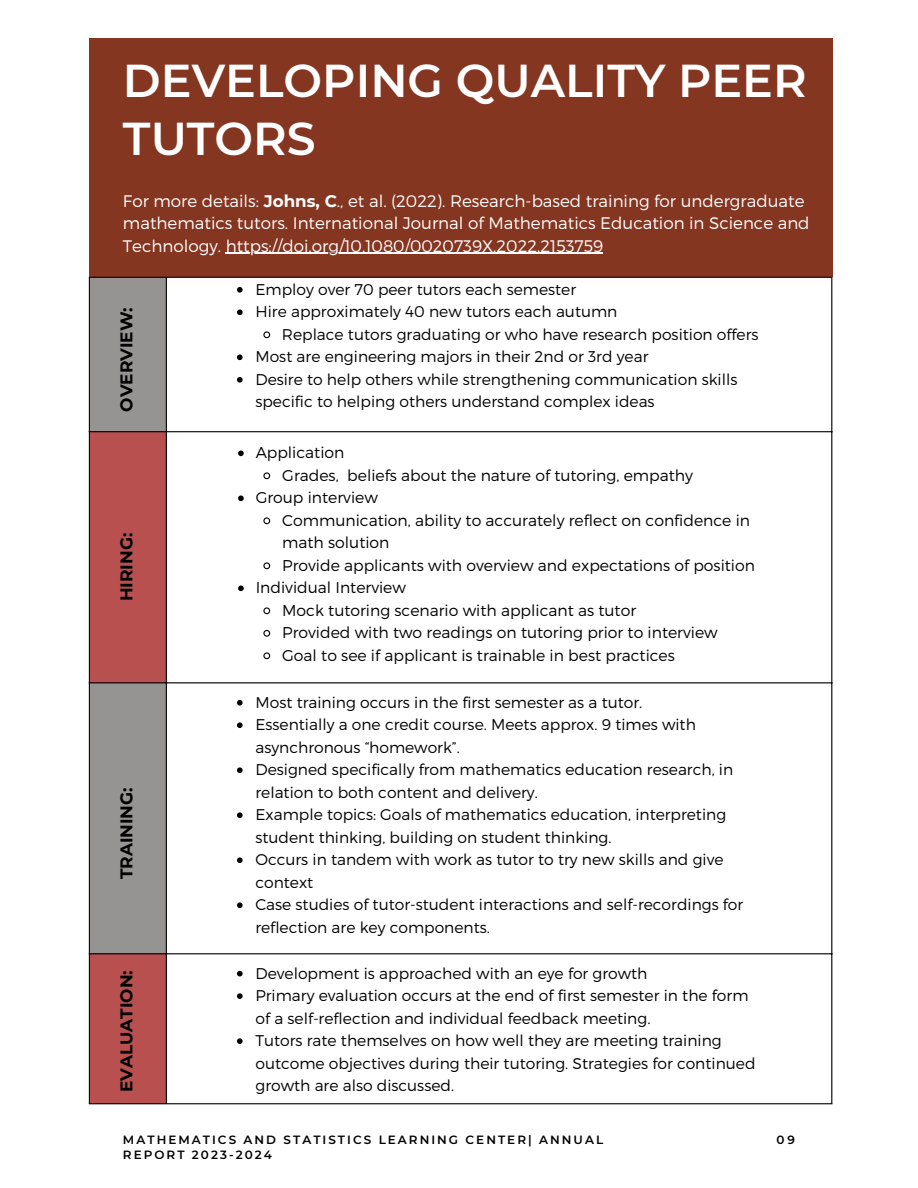
<style>
.page{position:relative;width:918px;height:1188px;background:#fff}
.page>*{position:absolute;margin:0;border:0;box-sizing:border-box;transform-origin:0 0}
.t1{font:600 45.9px/58.5px "Montserrat";color:#fff}
.t2{font:700 16.95px "Montserrat";color:#000}
.t3{font:300 16.65px/22.5px "Montserrat";color:#fff}
.t4{font:300 15.6px/22.5px "Montserrat";color:#000}
.t5{font:300 15.45px/22.5px "Montserrat";color:#000}
.t6{font:600 12px "Montserrat";letter-spacing:.17em;color:#000}
.s1{font-weight:700}
</style>
<div class="page">
<div style="left:89px;top:39px;width:743px;height:237px;background:#853621"></div>
<hr style="left:226px;top:253px;width:377px;height:1px;background:#fff">
<div style="left:89px;top:277px;width:78px;height:155px;background:#969393"></div>
<div style="left:89px;top:683px;width:78px;height:271px;background:#969393"></div>
<div style="left:89px;top:431px;width:78px;height:252px;background:#b85050"></div>
<div style="left:89px;top:954px;width:78px;height:150px;background:#b85050"></div>
<hr style="left:89px;top:278px;width:1px;height:825px;background:#000">
<hr style="left:166px;top:278px;width:1px;height:825px;background:#000">
<hr style="left:831px;top:278px;width:1px;height:825px;background:#000">
<hr style="left:89px;top:277px;width:743px;height:1px;background:#000">
<hr style="left:89px;top:431px;width:743px;height:1px;background:#000">
<hr style="left:89px;top:682px;width:743px;height:1px;background:#000">
<hr style="left:89px;top:953px;width:743px;height:1px;background:#000">
<hr style="left:89px;top:1103px;width:743px;height:1px;background:#000">
<svg style="left:237px;top:287px;width:6px;height:6px"></svg>
<svg style="left:237px;top:309px;width:6px;height:6px"></svg>
<svg style="left:263px;top:331px;width:8px;height:8px"></svg>
<svg style="left:237px;top:354px;width:6px;height:6px"></svg>
<svg style="left:237px;top:377px;width:6px;height:6px"></svg>
<svg style="left:238px;top:451px;width:6px;height:5px"></svg>
<svg style="left:263px;top:472px;width:8px;height:8px"></svg>
<svg style="left:238px;top:496px;width:6px;height:5px"></svg>
<svg style="left:263px;top:517px;width:8px;height:8px"></svg>
<svg style="left:263px;top:562px;width:8px;height:8px"></svg>
<svg style="left:238px;top:586px;width:6px;height:5px"></svg>
<svg style="left:263px;top:607px;width:8px;height:8px"></svg>
<svg style="left:263px;top:630px;width:8px;height:7px"></svg>
<svg style="left:263px;top:652px;width:8px;height:8px"></svg>
<svg style="left:237px;top:700px;width:6px;height:6px"></svg>
<svg style="left:237px;top:722px;width:6px;height:6px"></svg>
<svg style="left:237px;top:767px;width:6px;height:6px"></svg>
<svg style="left:237px;top:812px;width:6px;height:6px"></svg>
<svg style="left:237px;top:857px;width:6px;height:6px"></svg>
<svg style="left:237px;top:902px;width:6px;height:6px"></svg>
<svg style="left:237px;top:971px;width:6px;height:5px"></svg>
<svg style="left:237px;top:993px;width:6px;height:6px"></svg>
<svg style="left:237px;top:1038px;width:6px;height:6px"></svg>
<h1 class="t1" style="left:123px;top:51px;width:685px">DEVELOPING QUALITY PEER<br>TUTORS</h1>
<p class="t3" style="left:123px;top:189px;width:688px">For more details: <span class="s1">Johns, C</span>., et al. (2022). Research-based training for undergraduate mathematics tutors. International Journal of Mathematics Education in Science and<br>Technology. https://doi.org/10.1080/0020739X.2022.2153759</p>
<p class="t2" style="left:116px;top:412px;width:106px;rotate:-90deg">OVERVIEW:</p>
<p class="t2" style="left:116px;top:601px;width:70px;rotate:-90deg">HIRING:</p>
<p class="t2" style="left:116px;top:879px;width:93px;rotate:-90deg">TRAINING:</p>
<p class="t5" style="left:255px;top:277px;width:322px">Employ over 70 peer tutors each semester</p>
<p class="t5" style="left:255px;top:300px;width:364px">Hire approximately 40 new tutors each autumn</p>
<p class="t5" style="left:282px;top:322px;width:478px">Replace tutors graduating or who have research position offers</p>
<p class="t5" style="left:255px;top:345px;width:395px">Most are engineering majors in their 2nd or 3rd year</p>
<p class="t5" style="left:255px;top:367px;width:483px">Desire to help others while strengthening communication skills</p>
<p class="t5" style="left:255px;top:390px;width:401px">specific to helping others understand complex ideas</p>
<p class="t4" style="left:256px;top:441px;width:90px">Application</p>
<p class="t4" style="left:282px;top:463px;width:412px">Grades, beliefs about the nature of tutoring, empathy</p>
<p class="t4" style="left:256px;top:486px;width:124px">Group interview</p>
<p class="t4" style="left:282px;top:508px;width:469px">Communication, ability to accurately reflect on confidence in</p>
<p class="t4" style="left:282px;top:531px;width:109px">math solution</p>
<p class="t4" style="left:282px;top:553px;width:474px">Provide applicants with overview and expectations of position</p>
<p class="t4" style="left:256px;top:576px;width:152px">Individual Interview</p>
<p class="t4" style="left:282px;top:598px;width:437px">Mock tutoring scenario with applicant as tutor<br>Provided with two readings on tutoring prior to interview<br>Goal to see if applicant is trainable in best practices</p>
<p class="t5" style="left:255px;top:690px;width:489px">Most training occurs in the first semester as a tutor.<br>Essentially a one credit course. Meets approx. 9 times with asynchronous “homework”.<br>Designed specifically from mathematics education research, in relation to both content and delivery.<br>Example topics: Goals of mathematics education, interpreting student thinking, building on student thinking.<br>Occurs in tandem with work as tutor to try new skills and give context<br>Case studies of tutor-student interactions and self-recordings for reflection are key components.</p>
<p class="t2" style="left:116px;top:1092px;width:123px;rotate:-90deg">EVALUATION:</p>
<p class="t5" style="left:255px;top:961px;width:502px">Development is approached with an eye for growth<br>Primary evaluation occurs at the end of first semester in the form of a self-reflection and individual feedback meeting.<br>Tutors rate themselves on how well they are meeting training outcome objectives during their tutoring. Strategies for continued growth are also discussed.</p>
<p class="t6" style="left:123px;top:1132px;width:482px">MATHEMATICS AND STATISTICS LEARNING CENTER| ANNUAL</p>
<p class="t6" style="left:776px;top:1132px;width:20px">09</p>
<p class="t6" style="left:123px;top:1148px;width:150px">REPORT 2023-2024</p>
</div>
